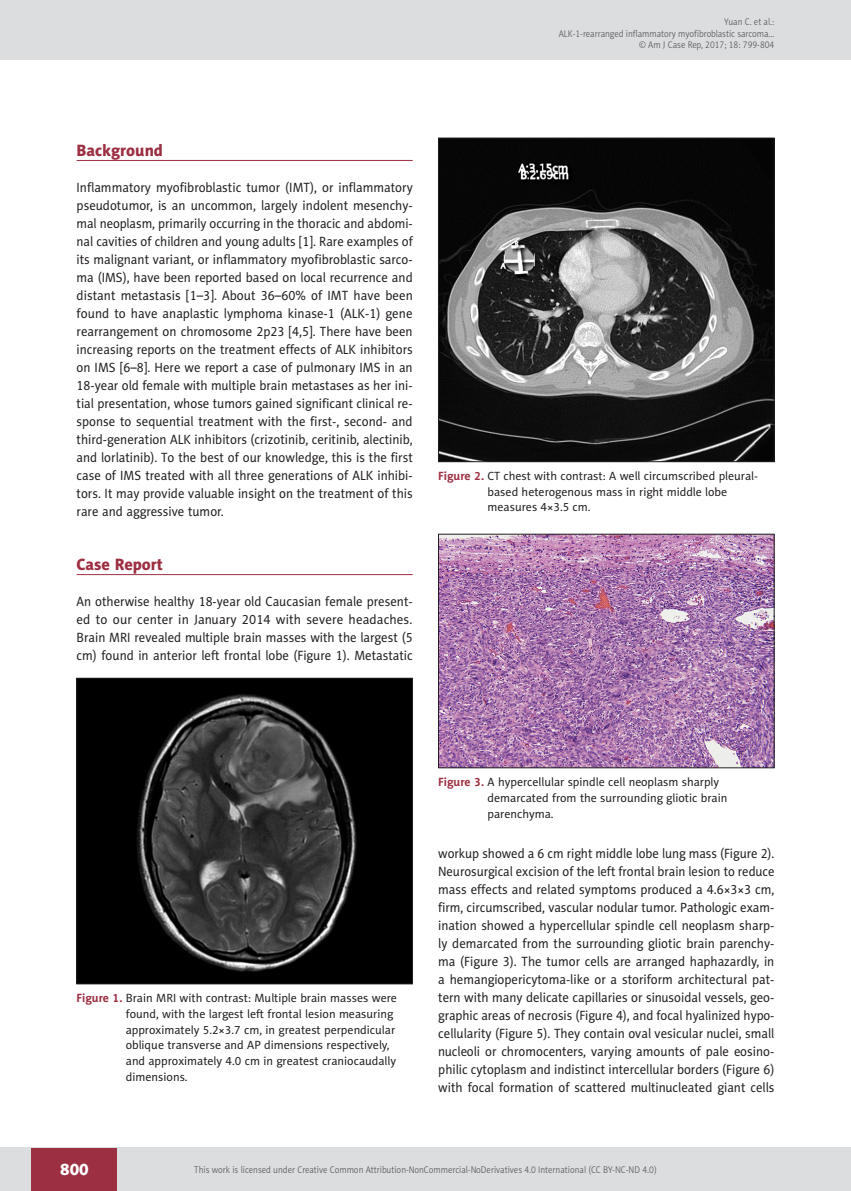
<style>
.page{position:relative;width:851px;height:1191px;background:#fff}
.page>*{position:absolute;margin:0;border:0;box-sizing:border-box;transform-origin:0 0}
.AJCR_Headline_1{font:16.5px "Naomi Sans EFN Heavy";color:#9d2f42}
.t1{font:16.5px "Naomi Sans EFN Heavy";color:#fff}
.AJCR_Body{font:13.5px/18px "Naomi Sans EFN";color:#231f20;text-align:justify;scale:.95 1}
.AJCR_Body-2{font:13.5px/18px "Naomi Sans EFN";color:#231f20;text-align:justify;scale:.94 1}
.AJCR_Rycina_tytul{font:12px/15.8px "Naomi Sans EFN";color:#231f20}
.AJCR_pagina_zywa{font:9.75px/11.2px "Naomi Sans EFN Light";color:#57585a;text-align:right;scale:.9 1}
.AJCR_pagina_sygnatur{font:9.75px "Naomi Sans EFN Light";color:#57585a;scale:.9 1}
.s1{font-weight:700;color:#9d2f42}
</style>
<div class="page">
<hr style="left:77px;top:160px;width:335px;height:1px;background:#9d2f42">
<hr style="left:77px;top:574px;width:335px;height:1px;background:#9d2f42">
<img style="left:79px;top:680px;width:331px;height:302px">
<div style="left:77px;top:678px;width:335px;height:306px;border:1px solid #231f20"></div>
<img style="left:440px;top:536px;width:332px;height:230px">
<div style="left:438px;top:534px;width:336px;height:234px;border:1px solid #231f20"></div>
<img style="left:440px;top:140px;width:332px;height:320px">
<div style="left:438px;top:138px;width:336px;height:324px;border:1px solid #231f20"></div>
<div style="left:0;top:1148px;width:850px;height:43px;background:#dcdddf"></div>
<div style="left:32px;top:1147px;width:85px;height:43px;background:#9d2f42"></div>
<div style="left:0;top:0;width:850px;height:60px;background:#dcdddf"></div>
<hr style="left:850px;top:0;width:1px;height:60px;background:#dcdddf">
<p class="AJCR_pagina_zywa" style="left:558px;top:16px;width:241px">Yuan C. et al.:<br>ALK-1-rearranged inflammatory myofibroblastic sarcoma…</p>
<p class="AJCR_pagina_sygnatur" style="left:639px;top:39px;width:152px">© Am J Case Rep, 2017; 18: 799-804</p>
<p class="AJCR_Headline_1" style="left:77px;top:140px;width:88px">Background</p>
<p class="AJCR_Body" style="left:77px;top:178px;width:355px">Inflammatory myofibroblastic tumor (IMT), or inflammatory pseudotumor, is an uncommon, largely indolent mesenchy&shy;mal neoplasm, primarily occurring in the thoracic and abdomi&shy;nal cavities of children and young adults [1]. Rare examples of its malignant variant, or inflammatory myofibroblastic sarco&shy;ma (IMS), have been reported based on local recurrence and distant metastasis [1–3]. About 36–60% of IMT have been found to have anaplastic lymphoma kinase-1 (ALK-1) gene rearrangement on chromosome 2p23 [4,5]. There have been increasing reports on the treatment effects of ALK inhibitors on IMS [6–8]. Here we report a case of pulmonary IMS in an 18-year old female with multiple brain metastases as her ini&shy;tial presentation, whose tumors gained significant clinical re&shy;sponse to sequential treatment with the first-, second- and third-generation ALK inhibitors (crizotinib, ceritinib, alectinib, and lorlatinib). To the best of our knowledge, this is the first case of IMS treated with all three generations of ALK inhibi&shy;tors. It may provide valuable insight on the treatment of this rare and aggressive tumor.</p>
<p class="AJCR_Headline_1" style="left:77px;top:554px;width:88px">Case Report</p>
<p class="AJCR_Body" style="left:77px;top:592px;width:355px">An otherwise healthy 18-year old Caucasian female present&shy;ed to our center in January 2014 with severe headaches.<br>Brain MRI revealed multiple brain masses with the largest (5 cm) found in anterior left frontal lobe (Figure 1). Metastatic</p>
<p class="AJCR_Rycina_tytul" style="left:487px;top:468px;width:272px;text-indent:-49px"><span class="s1">Figure 2.</span> CT chest with contrast: A well circumscribed pleural&shy;based heterogenous mass in right middle lobe measures 4×3.5 cm.</p>
<p class="AJCR_Rycina_tytul" style="left:126px;top:990px;width:272px;text-indent:-49px"><span class="s1">Figure 1.</span> Brain MRI with contrast: Multiple brain masses were found, with the largest left frontal lesion measuring approximately 5.2×3.7 cm, in greatest perpendicular oblique transverse and AP dimensions respectively, and approximately 4.0 cm in greatest craniocaudally dimensions.</p>
<p class="AJCR_Rycina_tytul" style="left:487px;top:774px;width:241px;text-indent:-49px"><span class="s1">Figure 3.</span> A hypercellular spindle cell neoplasm sharply demarcated from the surrounding gliotic brain parenchyma.</p>
<p class="AJCR_Body-2" style="left:438px;top:844px;width:359px">workup showed a 6 cm right middle lobe lung mass (Figure 2).<br>Neurosurgical excision of the left frontal brain lesion to reduce mass effects and related symptoms produced a 4.6×3×3 cm, firm, circumscribed, vascular nodular tumor. Pathologic exam&shy;ination showed a hypercellular spindle cell neoplasm sharp&shy;ly demarcated from the surrounding gliotic brain parenchy&shy;ma (Figure 3). The tumor cells are arranged haphazardly, in a hemangiopericytoma-like or a storiform architectural pat&shy;tern with many delicate capillaries or sinusoidal vessels, geo&shy;graphic areas of necrosis (Figure 4), and focal hyalinized hypo&shy;cellularity (Figure 5). They contain oval vesicular nuclei, small nucleoli or chromocenters, varying amounts of pale eosino&shy;philic cytoplasm and indistinct intercellular borders (Figure 6) with focal formation of scattered multinucleated giant cells</p>
<p class="t1" style="left:60px;top:1159px;width:30px">800</p>
<p class="AJCR_pagina_zywa" style="left:194px;top:1164px;width:515px">This work is licensed under Creative Common Attribution-NonCommercial-NoDerivatives 4.0 International (CC BY-NC-ND 4.0)</p>
</div>
